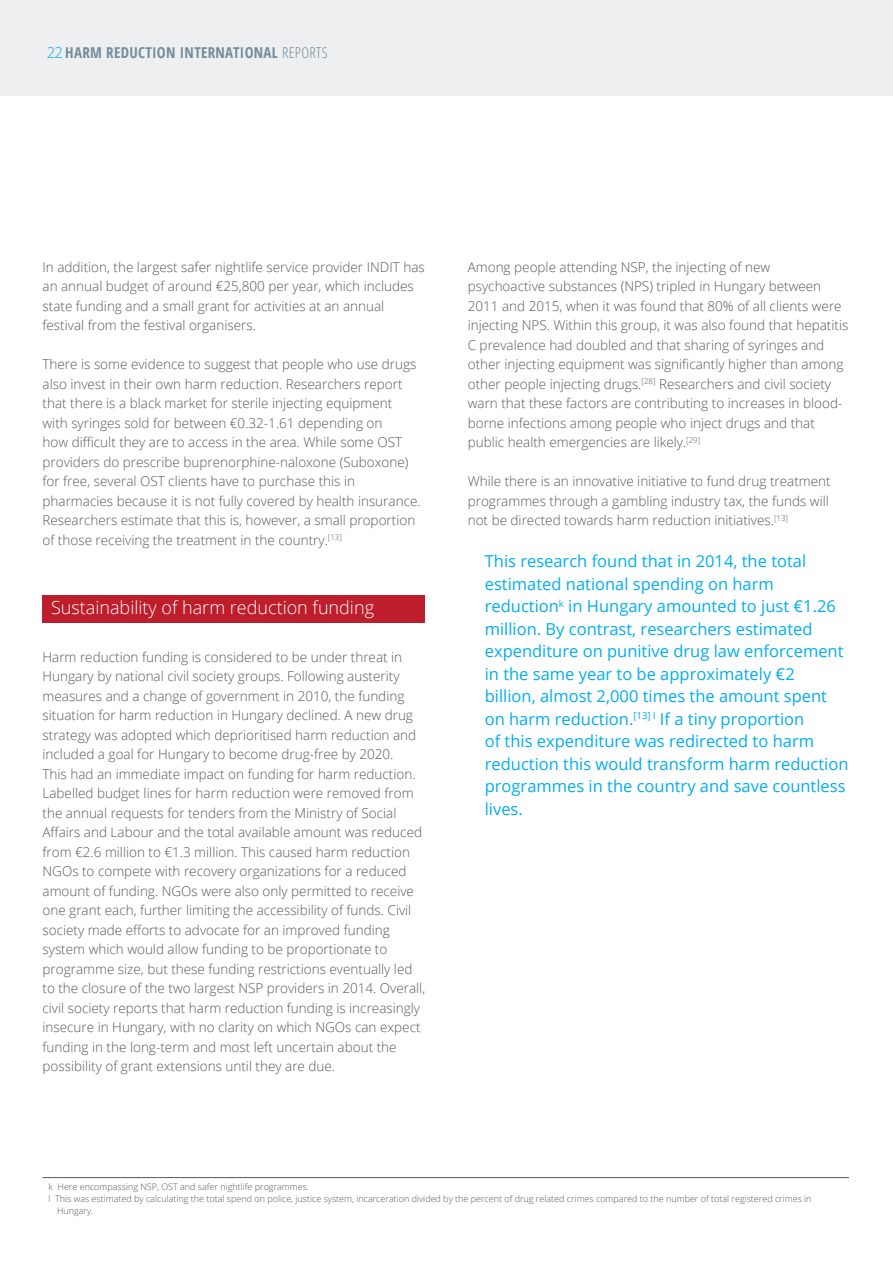
<style>
.page{position:relative;width:893px;height:1263px;background:#fff}
.page>*{position:absolute;margin:0;border:0;box-sizing:border-box;transform-origin:0 0}
.t1{font:300 18px "Open Sans";color:#fff}
.t2{font:16.5px/22.5px "Open Sans";color:#00aeef}
.t3{font:700 condensed 15px "Open Sans";letter-spacing:.02em;color:#758c99}
.t4{font:300 13.5px/19.5px "Open Sans";color:#57585a}
.t5{font:300 9px "Open Sans";color:#57585a}
.s1{font-weight:300;font-stretch:normal;color:#00aeef}
.s2{font-weight:300}
</style>
<div class="page">
<div style="left:0;top:0;width:893px;height:95px;background:#edeff1"></div>
<div style="left:43px;top:595px;width:382px;height:28px;background:#be1d2c"></div>
<hr style="left:43px;top:1177px;width:806px;height:1px;background:#57585a">
<p class="t3" style="left:47px;top:42px;width:282px"><span class="s1">22</span> HARM REDUCTION I NTERNATIONAL <span class="s2">REPORTS</span></p>
<p class="t4" style="left:43px;top:257px;width:384px">In addition, the largest safer nightlife service provider INDIT has an annual budget of around €25,800 per year, which includes state funding and a small grant for activities at an annual festival from the festival organisers.</p>
<p class="t4" style="left:43px;top:354px;width:380px">There is some evidence to suggest that people who use drugs also invest in their own harm reduction. Researchers report that there is a black market for sterile injecting equipment with syringes sold for between €0.32-1.61 depending on<br>how difficult they are to access in the area. While some OST providers do prescribe buprenorphine-naloxone (Suboxone) for free, several OST clients have to purchase this in pharmacies because it is not fully covered by health insurance.<br>Researchers estimate that this is, however, a small proportion of those receiving the treatment in the country.<sup>[13]</sup></p>
<h1 class="t1" style="left:51px;top:596px;width:325px">Sustainability of harm reduction funding</h1>
<p class="t4" style="left:43px;top:647px;width:384px">Harm reduction funding is considered to be under threat in Hungary by national civil society groups. Following austerity measures and a change of government in 2010, the funding situation for harm reduction in Hungary declined. A new drug strategy was adopted which deprioritised harm reduction and included a goal for Hungary to become drug-free by 2020.<br>This had an immediate impact on funding for harm reduction.<br>Labelled budget lines for harm reduction were removed from the annual requests for tenders from the Ministry of Social Affairs and Labour and the total available amount was reduced from €2.6 million to €1.3 million. This caused harm reduction NGOs to compete with recovery organizations for a reduced amount of funding. NGOs were also only permitted to receive one grant each, further limiting the accessibility of funds. Civil society made efforts to advocate for an improved funding system which would allow funding to be proportionate to programme size, but these funding restrictions eventually led to the closure of the two largest NSP providers in 2014. Overall, civil society reports that harm reduction funding is increasingly insecure in Hungary, with no clarity on which NGOs can expect funding in the long-term and most left uncertain about the possibility of grant extensions until they are due.</p>
<p class="t4" style="left:468px;top:257px;width:382px">Among people attending NSP, the injecting of new psychoactive substances (NPS) tripled in Hungary between 2011 and 2015, when it was found that 80% of all clients were injecting NPS. Within this group, it was also found that hepatitis C prevalence had doubled and that sharing of syringes and other injecting equipment was significantly higher than among other people injecting drugs.<sup>[28]</sup> Researchers and civil society warn that these factors are contributing to increases in blood&shy;borne infections among people who inject drugs and that public health emergencies are likely.<sup>[29]</sup></p>
<p class="t4" style="left:468px;top:471px;width:364px">While there is an innovative initiative to fund drug treatment programmes through a gambling industry tax, the funds will not be directed towards harm reduction initiatives.<sup>[13]</sup></p>
<p class="t2" style="left:485px;top:550px;width:365px">This research found that in 2014, the total estimated national spending on harm reduction<sup>k</sup> in Hungary amounted to just €1.26 million. By contrast, researchers estimated expenditure on punitive drug law enforcement in the same year to be approximately €2 billion, almost 2,000 times the amount spent on harm reduction.<sup>[13]</sup> <sup>l</sup> If a tiny proportion<br>of this expenditure was redirected to harm reduction this would transform harm reduction programmes in the country and save countless lives.</p>
<p class="t5" style="left:49px;top:1181px;width:262px">k Here encompassing NSP, OST and safer nightlife programmes.</p>
<p class="t5" style="left:49px;top:1193px;width:765px">l This was estimated by calculating the total spend on police, justice system, incarceration divided by the percent of drug related crimes compared to the number of total registered crimes in</p>
<p class="t5" style="left:57px;top:1205px;width:38px">Hungary.</p>
</div>
